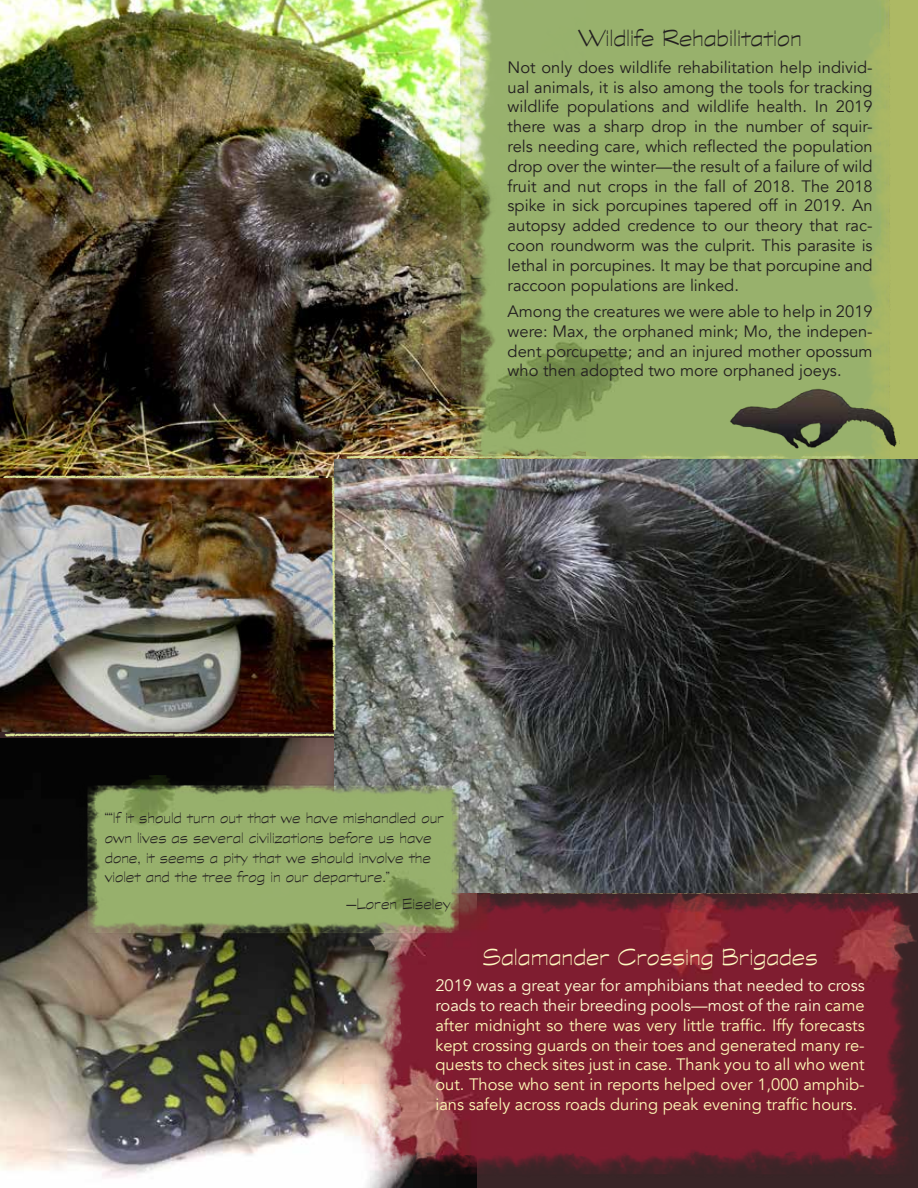
<style>
.page{position:relative;width:918px;height:1188px;background:#fff}
.page>*{position:absolute;margin:0;border:0;box-sizing:border-box;transform-origin:0 0}
.t1{font:300 25.5px "Graphite";color:#fffac2}
.t2{font:300 25.5px "Graphite";color:#231f20}
.t3{font:18px "Chalkduster";color:#dde89a}
.t4{font:16.5px/19.8px "Avenir";color:#231f20;text-align:justify}
.t5{font:16.5px/19.8px "Avenir";color:#fff9b6;text-align:justify}
.t6{font:300 16.5px/19.8px "Graphite";color:#231f20}
.s1{color:#fffbd0}
</style>
<div class="page">
<img style="left:0;top:0;width:437px;height:478px">
<img style="left:437px;top:0;width:480px;height:459px">
<img style="left:0;top:739px;width:477px;height:449px">
<img style="left:351px;top:892px;width:566px;height:285px">
<img style="left:720px;top:375px;width:180px;height:84px">
<img style="left:0;top:478px;width:334px;height:254px">
<img style="left:334px;top:459px;width:584px;height:433px">
<img style="left:71px;top:775px;width:403px;height:166px">
<h1 class="t2" style="left:578px;top:22px;width:225px">Wildlife Rehabilitation</h1>
<p class="t4" style="left:508px;top:58px;width:367px">Not only does wildlife rehabilitation help individ&shy;ual animals, it is also among the tools for tracking wildlife populations and wildlife health. In 2019 there was a sharp drop in the number of squir&shy;rels needing care, which reflected the population drop over the winter—the result of a failure of wild fruit and nut crops in the fall of 2018. The 2018 spike in sick porcupines tapered off in 2019. An autopsy added credence to our theory that rac&shy;coon roundworm was the culprit. This parasite is lethal in porcupines. It may be that porcupine and raccoon populations are linked.</p>
<p class="t4" style="left:508px;top:302px;width:367px">Among the creatures we were able to help in 2019 were: Max, the orphaned mink; Mo, the indepen&shy;dent porcupette; and an injured mother opossum who then adopted two more orphaned joeys.</p>
<p class="t3" style="left:318px;top:489px;width:316px;rotate:-180deg">——————-——————-——————-—————</p>
<p class="t3" style="left:346px;top:478px;width:255px;rotate:90deg">——————-——————-——————-</p>
<p class="t3" style="left:348px;top:445px;width:518px">———-——————-——————-——————-——————-———-—————-—</p>
<p class="t3" style="left:342px;top:747px;width:339px;rotate:-180deg">——————-——————-——————-——————-</p>
<p class="t6" style="left:105px;top:807px;width:341px">““If it should turn out that we have mishandled our own lives as several civilizations before us have done, it seems a pity that we should involve the violet and the tree frog in our departure.”</p>
<p class="t6" style="left:347px;top:893px;width:105px">—Loren Eiseley</p>
<p class="t3" style="left:491px;top:880px;width:423px">———-——————-——————-——————-——————-———</p>
<h1 class="t1" style="left:482px;top:941px;width:337px">Salamander Crossing Brigades</h1>
<p class="t5" style="left:435px;top:976px;width:431px"><span class="s1">2019 was a great year for amphibians that needed to cross roads to reach their breeding pools—most of the rain</span> came after midnight so there was very little traffic. Iffy forecasts kept crossing guards on their toes and generated many re&shy;quests to check sites just in case. Thank you to all who went out. Those who sent in reports helped over 1,000 amphib&shy;ians safely across roads during peak evening traffic hours.</p>
</div>
